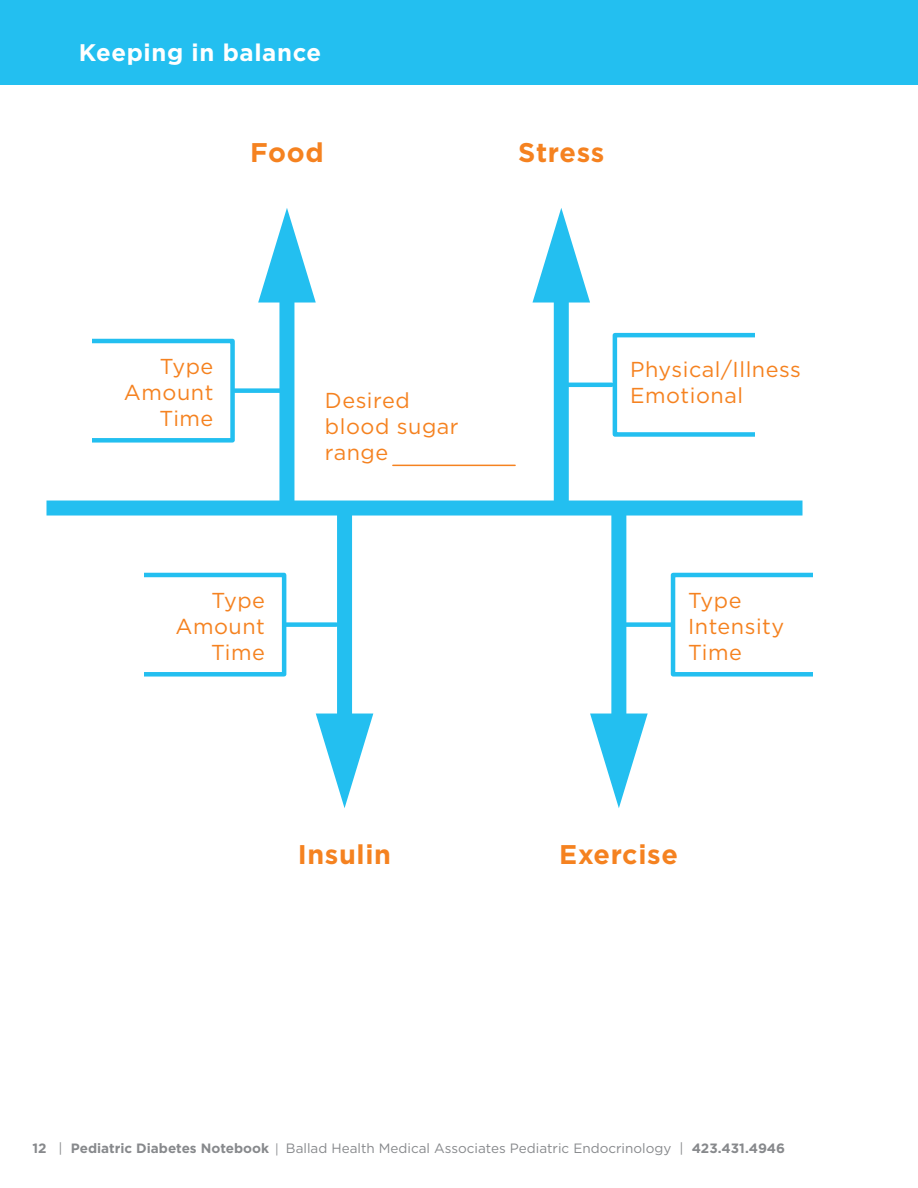
<style>
.page{position:relative;width:918px;height:1188px;background:#fff}
.page>*{position:absolute;margin:0;border:0;box-sizing:border-box;transform-origin:0 0}
.t1{font:700 27px "Gotham";letter-spacing:.025em;color:#f58220}
.t2{font:700 24px "Gotham";letter-spacing:.025em;color:#fff}
.t3{font:21.6px/26px "Gotham";letter-spacing:.025em;color:#f58220}
.t4{font:13.5px "Gotham";color:#87898c}
.s1{font-weight:700}
.s2{font-family:"Whitney"}
</style>
<div class="page">
<div style="left:0;top:0;width:918px;height:85px;background:#23bff0"></div>
<div style="left:46px;top:501px;width:756px;height:15px;background:#23bff0"></div>
<div style="left:279px;top:255px;width:15px;height:253px;background:#23bff0"></div>
<div style="left:337px;top:508px;width:15px;height:253px;background:#23bff0"></div>
<div style="left:554px;top:255px;width:15px;height:253px;background:#23bff0"></div>
<div style="left:611px;top:508px;width:15px;height:253px;background:#23bff0"></div>
<svg style="left:258px;top:208px;width:58px;height:95px"></svg>
<svg style="left:316px;top:714px;width:57px;height:94px"></svg>
<svg style="left:533px;top:208px;width:57px;height:95px"></svg>
<svg style="left:590px;top:714px;width:58px;height:94px"></svg>
<div style="left:83px;top:339px;width:152px;height:104px;border:4px solid #23bff0"></div>
<div style="left:71px;top:308px;width:21px;height:151px;background:#fff"></div>
<div style="left:135px;top:573px;width:151px;height:104px;border:4px solid #23bff0"></div>
<div style="left:123px;top:542px;width:21px;height:151px;background:#fff"></div>
<div style="left:671px;top:573px;width:151px;height:104px;border:4px solid #23bff0"></div>
<div style="left:813px;top:542px;width:21px;height:151px;background:#fff"></div>
<div style="left:613px;top:333px;width:151px;height:104px;border:4px solid #23bff0"></div>
<div style="left:755px;top:303px;width:21px;height:150px;background:#fff"></div>
<div style="left:234px;top:388px;width:51px;height:5px;background:#23bff0"></div>
<div style="left:286px;top:622px;width:50px;height:5px;background:#23bff0"></div>
<div style="left:621px;top:622px;width:51px;height:5px;background:#23bff0"></div>
<hr style="left:393px;top:465px;width:122px;height:1px;background:#f58220">
<hr style="left:561px;top:383px;width:51px;height:4px;background:#23bff0">
<p class="t2" style="left:79px;top:36px;width:244px">Keeping in balance</p>
<p class="t1" style="left:250px;top:135px;width:75px">Food</p>
<p class="t1" style="left:518px;top:135px;width:87px">Stress</p>
<p class="t3" style="left:160px;top:353px;width:55px">Type</p>
<p class="t3" style="left:124px;top:379px;width:91px">Amount</p>
<p class="t3" style="left:160px;top:405px;width:55px">Time</p>
<p class="t3" style="left:211px;top:587px;width:55px">Type</p>
<p class="t3" style="left:175px;top:613px;width:91px">Amount</p>
<p class="t3" style="left:211px;top:639px;width:55px">Time</p>
<p class="t3" style="left:630px;top:356px;width:172px">Physical/Illness</p>
<p class="t3" style="left:325px;top:387px;width:86px">Desired</p>
<p class="t3" style="left:630px;top:382px;width:115px">Emotional</p>
<p class="t3" style="left:325px;top:413px;width:135px">blood sugar</p>
<p class="t3" style="left:325px;top:439px;width:65px">range</p>
<p class="t3" style="left:688px;top:587px;width:55px">Type</p>
<p class="t3" style="left:688px;top:613px;width:98px">Intensity<br>Time</p>
<p class="t1" style="left:298px;top:836px;width:95px">Insulin</p>
<p class="t1" style="left:559px;top:836px;width:120px">Exercise</p>
<p class="t4" style="left:32px;top:1140px;width:754px"><span class="s1">12</span> | <span class="s1">Pediatric Diabetes Notebook</span> <span class="s2">|</span> Ballad Health Medical Associates Pediatric Endocrinology | <span class="s1">423.431.4946</span></p>
</div>
